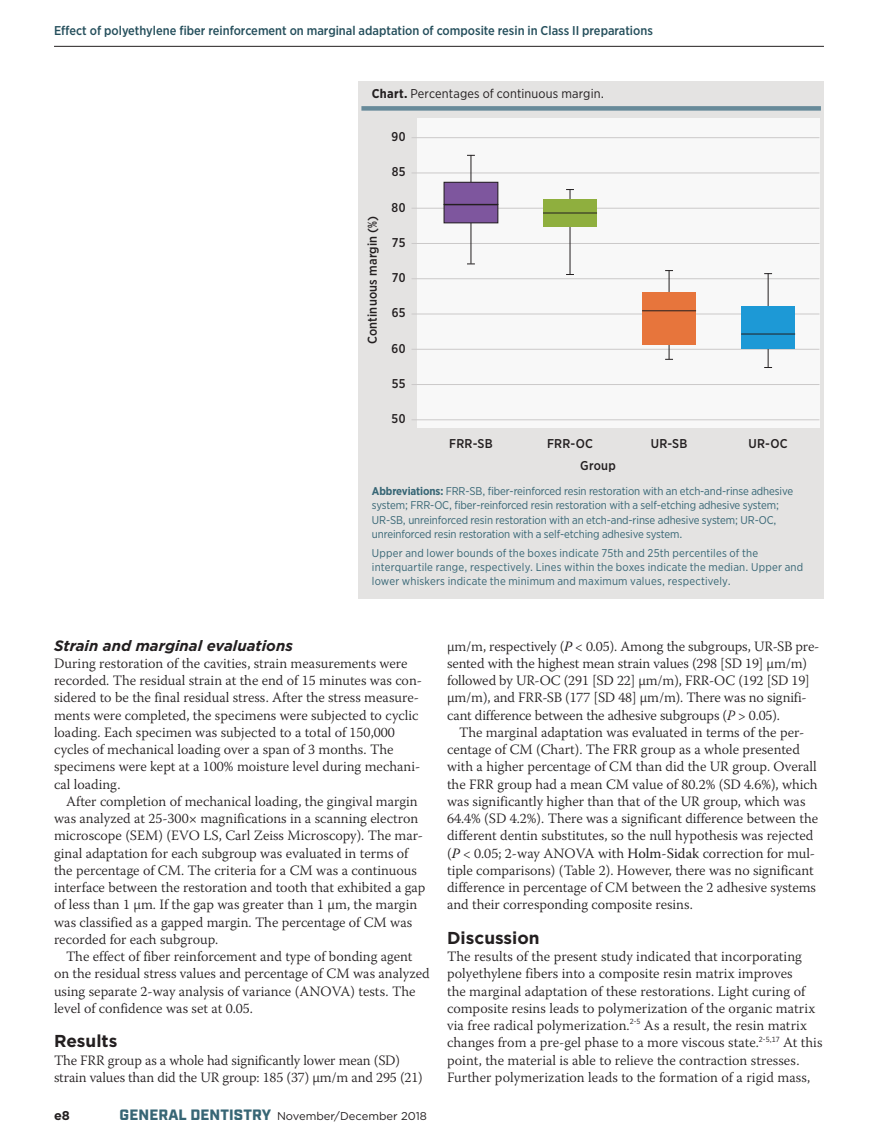
<style>
.page{position:relative;width:878px;height:1148px;background:#fff}
.page>*{position:absolute;margin:0;border:0;box-sizing:border-box;transform-origin:0 0}
.Subhead_1{font:700 17.25px "Gotham";color:#231f20}
.Subhead_2{font:italic 700 15px "Gotham";color:#231f20}
.Body_Indent{font:300 14.25px/17.2px "Warnock Pro";color:#231f20}
.Body_No_Indent{font:300 14.25px/17.2px "Warnock Pro";color:#231f20}
.t1{font:500 12.75px "Gotham Narrow";color:#254f5c}
.Chart_MEDIUM__x-y_ax{font:500 12.75px "Gotham Narrow";letter-spacing:.015em;color:#231f20}
.Headline__Table{font:12.75px "Gotham Narrow";letter-spacing:.015em;color:#231f20}
.t2{font:700 12.75px "Gotham";color:#231f20}
.Table_References__Ab{font:11.25px/14.2px "Gotham Narrow";letter-spacing:-.01em;color:#376675}
.Table_References{font:11.25px/14.2px "Gotham Narrow";letter-spacing:.015em;color:#376675}
.t3{font:11.25px "Gotham";color:#231f20}
.s1{font-weight:700}
.s2{font-family:"Industry";font-weight:900;font-size:15px;color:#376675}
.s3{font-weight:400;font-style:italic}
.s4{font-style:italic}
.s5{font-weight:400}
</style>
<div class="page">
<hr style="left:54px;top:46px;width:770px;height:1px;background:#231f20">
<div style="left:358px;top:81px;width:466px;height:518px;background:#e4e3e2"></div>
<div style="left:361px;top:106px;width:459px;height:5px;background:#678a99"></div>
<div style="left:417px;top:119px;width:402px;height:309px;background:#f8f8f8"></div>
<hr style="left:411px;top:137px;width:408px;height:1px;background:#cbc9c9">
<hr style="left:411px;top:172px;width:408px;height:1px;background:#cbc9c9">
<hr style="left:411px;top:208px;width:408px;height:1px;background:#cbc9c9">
<hr style="left:411px;top:243px;width:408px;height:1px;background:#cbc9c9">
<hr style="left:411px;top:278px;width:408px;height:1px;background:#cbc9c9">
<hr style="left:411px;top:313px;width:408px;height:1px;background:#cbc9c9">
<hr style="left:411px;top:349px;width:408px;height:1px;background:#cbc9c9">
<hr style="left:411px;top:384px;width:408px;height:1px;background:#cbc9c9">
<hr style="left:411px;top:419px;width:408px;height:1px;background:#cbc9c9">
<hr style="left:470px;top:155px;width:1px;height:109px;background:#231f20">
<div style="left:444px;top:182px;width:54px;height:22px;background:#7e569e"></div>
<div style="left:444px;top:182px;width:54px;height:22px;border:1px solid #231f20"></div>
<div style="left:444px;top:204px;width:54px;height:19px;background:#7e569e"></div>
<div style="left:444px;top:204px;width:54px;height:19px;border:1px solid #231f20"></div>
<hr style="left:444px;top:204px;width:54px;height:1px;background:#231f20">
<hr style="left:569px;top:189px;width:1px;height:85px;background:#231f20">
<div style="left:543px;top:199px;width:54px;height:28px;background:#8faf3e"></div>
<hr style="left:543px;top:213px;width:54px;height:1px;background:#231f20">
<hr style="left:668px;top:270px;width:1px;height:89px;background:#231f20">
<div style="left:642px;top:293px;width:54px;height:52px;background:#e7753c"></div>
<hr style="left:642px;top:310px;width:54px;height:1px;background:#231f20">
<hr style="left:767px;top:273px;width:1px;height:94px;background:#231f20">
<div style="left:741px;top:306px;width:54px;height:42px;background:#1d99d6"></div>
<hr style="left:741px;top:334px;width:54px;height:1px;background:#231f20">
<p class="t1" style="left:54px;top:22px;width:600px">Effect of polyethylene fiber reinforcement on marginal adaptation of composite resin in Class II preparations</p>
<p class="Headline__Table" style="left:372px;top:86px;width:234px"><span class="s1">Chart.</span> Percentages of continuous margin.</p>
<p class="Chart_MEDIUM__x-y_ax" style="left:364px;top:344px;width:130px;rotate:-90deg">Continuous margin (%)</p>
<p class="Chart_MEDIUM__x-y_ax" style="left:391px;top:128px;width:15px">90</p>
<p class="Chart_MEDIUM__x-y_ax" style="left:392px;top:164px;width:15px">85</p>
<p class="Chart_MEDIUM__x-y_ax" style="left:391px;top:199px;width:15px">80</p>
<p class="Chart_MEDIUM__x-y_ax" style="left:392px;top:234px;width:15px">75</p>
<p class="Chart_MEDIUM__x-y_ax" style="left:392px;top:269px;width:15px">70</p>
<p class="Chart_MEDIUM__x-y_ax" style="left:392px;top:305px;width:15px">65</p>
<p class="Chart_MEDIUM__x-y_ax" style="left:391px;top:340px;width:15px">60</p>
<p class="Chart_MEDIUM__x-y_ax" style="left:392px;top:375px;width:15px">55</p>
<p class="Chart_MEDIUM__x-y_ax" style="left:391px;top:410px;width:15px">50</p>
<p class="Chart_MEDIUM__x-y_ax" style="left:449px;top:435px;width:45px">FRR-SB</p>
<p class="Chart_MEDIUM__x-y_ax" style="left:547px;top:435px;width:47px">FRR-OC</p>
<p class="Chart_MEDIUM__x-y_ax" style="left:650px;top:435px;width:38px">UR-SB</p>
<p class="Chart_MEDIUM__x-y_ax" style="left:748px;top:435px;width:41px">UR-OC</p>
<p class="Chart_MEDIUM__x-y_ax" style="left:580px;top:458px;width:37px">Group</p>
<p class="Table_References__Ab" style="left:372px;top:484px;width:422px"><span class="s1">Abbreviations:</span> FRR-SB, fiber-reinforced resin restoration with an etch-and-rinse adhesive system; FRR-OC, fiber-reinforced resin restoration with a self-etching adhesive system; UR-SB, unreinforced resin restoration with an etch-and-rinse adhesive system; UR-OC, unreinforced resin restoration with a self-etching adhesive system.</p>
<p class="Table_References" style="left:372px;top:545px;width:433px">Upper and lower bounds of the boxes indicate 75th and 25th percentiles of the interquartile range, respectively. Lines within the boxes indicate the median. Upper and lower whiskers indicate the minimum and maximum values, respectively.</p>
<p class="Subhead_2" style="left:54px;top:635px;width:240px">Strain and marginal evaluations</p>
<p class="Body_No_Indent" style="left:54px;top:654px;width:369px">During restoration of the cavities, strain measurements were recorded. The residual strain at the end of 15 minutes was con&shy;sidered to be the final residual stress. After the stress measure&shy;ments were completed, the specimens were subjected to cyclic loading. Each specimen was subjected to a total of 150,000 cycles of mechanical loading over a span of 3 months. The specimens were kept at a 100% moisture level during mechani&shy;cal loading.</p>
<p class="Body_Indent" style="left:54px;top:792px;width:373px;text-indent:12px">After completion of mechanical loading, the gingival margin was analyzed at 25-300× magnifications in a scanning electron microscope (SEM) (EVO LS, Carl Zeiss Microscopy). The mar&shy;ginal adaptation for each subgroup was evaluated in terms of the percentage of CM. The criteria for a CM was a continuous interface between the restoration and tooth that exhibited a gap of less than 1 µm. If the gap was greater than 1 µm, the margin was classified as a gapped margin. The percentage of CM was recorded for each subgroup.</p>
<p class="Body_Indent" style="left:54px;top:947px;width:377px;text-indent:12px">The effect of fiber reinforcement and type of bonding agent on the residual stress values and percentage of CM was analyzed using separate 2-way analysis of variance (ANOVA) tests. The level of confidence was set at 0.05.</p>
<p class="Subhead_1" style="left:54px;top:1029px;width:65px">Results</p>
<p class="Body_No_Indent" style="left:54px;top:1051px;width:370px">The FRR group as a whole had significantly lower mean (SD) strain values than did the UR group: 185 (37) µm/m and 295 (21)</p>
<p class="t2" style="left:54px;top:1107px;width:17px">e8</p>
<p class="t3" style="left:119px;top:1108px;width:309px"><span class="s2">GENERAL DENTISTRY</span> November/December 2018</p>
<p class="Body_No_Indent" style="left:447px;top:637px;width:374px">µm/m, respectively (<span class="s3">P</span> &lt; 0.05). Among the subgroups, UR-SB pre&shy;sented with the highest mean strain values (298 [SD 19] µm/m) followed by UR-OC (291 [SD 22] µm/m), FRR-OC (192 [SD 19] µm/m), and FRR-SB (177 [SD 48] µm/m). There was no signifi&shy;cant difference between the adhesive subgroups (<span class="s4">P</span> &gt; 0.05).</p>
<p class="Body_Indent" style="left:447px;top:723px;width:372px;text-indent:12px">The marginal adaptation was evaluated in terms of the per&shy;centage of CM (Chart). The FRR group as a whole presented with a higher percentage of CM than did the UR group. Overall the FRR group had a mean CM value of 80.2% (SD 4.6%), which was significantly higher than that of the UR group, which was 64.4% (SD 4.2%). There was a significant difference between the different dentin substitutes, so the null hypothesis was rejected (<span class="s3">P</span> &lt; 0.05; 2-way ANOVA with <span class="s5">Holm</span>-<span class="s5">Sidak</span> correction for mul&shy;tiple comparisons) (Table 2). However, there was no significant difference in percentage of CM between the 2 adhesive systems and their corresponding composite resins.</p>
<p class="Subhead_1" style="left:447px;top:926px;width:94px">Discussion</p>
<p class="Body_No_Indent" style="left:447px;top:947px;width:377px">The results of the present study indicated that incorporating polyethylene fibers into a composite resin matrix improves<br>the marginal adaptation of these restorations. Light curing of composite resins leads to polymerization of the organic matrix via free radical polymerization.<sup>2-5</sup> As a result, the resin matrix changes from a pre-gel phase to a more viscous state.<sup>2-5,17</sup> At this point, the material is able to relieve the contraction stresses.<br>Further polymerization leads to the formation of a rigid mass,</p>
</div>
